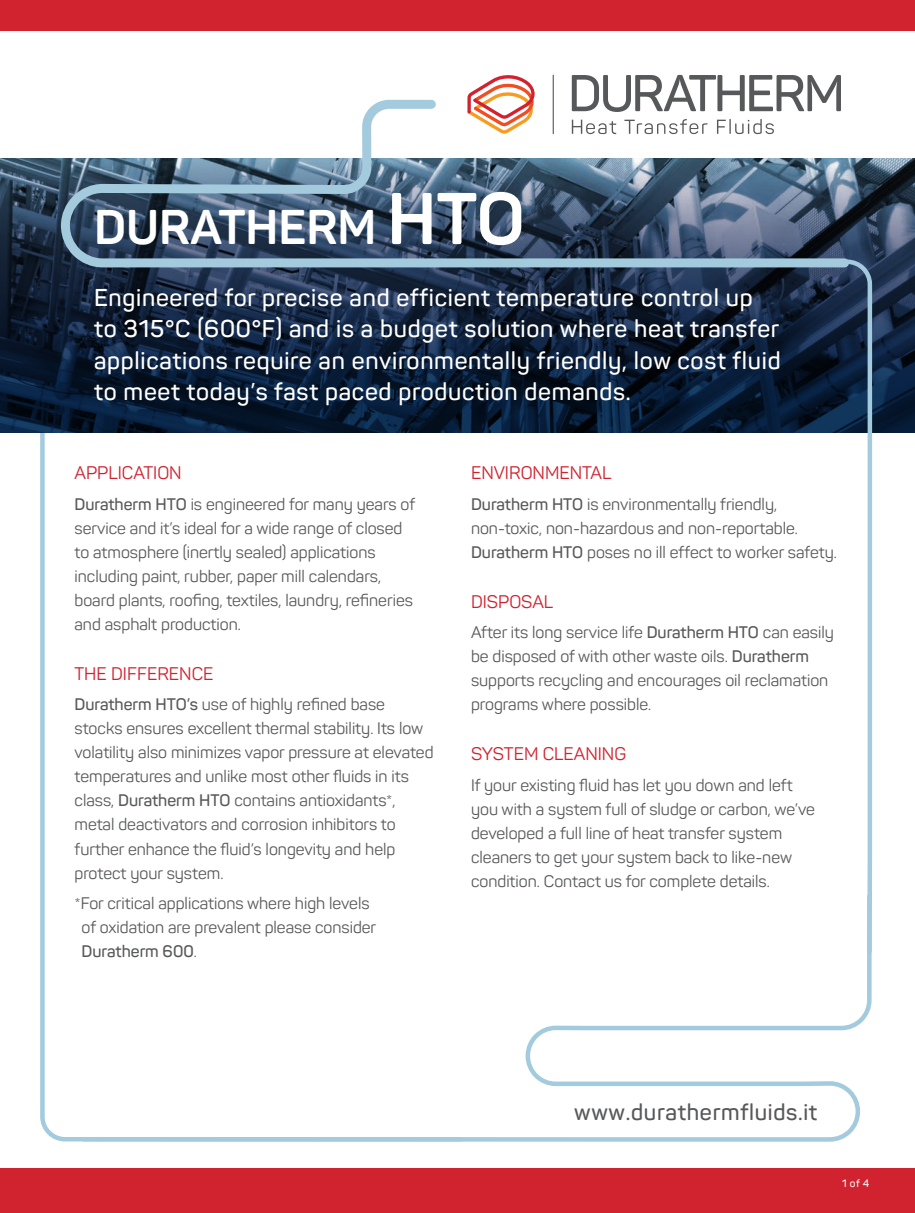
<style>
.page{position:relative;width:915px;height:1213px;background:#fff}
.page>*{position:absolute;margin:0;border:0;box-sizing:border-box;transform-origin:0 0}
.t1{font:700 48px "Panton";color:#fff}
.t2{font:600 24px/31.5px "Panton";letter-spacing:.03em;color:#fff}
.t3{font:600 22.5px "Panton";letter-spacing:.03em;color:#57585a}
.t4{font:18px "Panton";color:#d1222f}
.t5{font:16.5px/24px "Panton";color:#57585a}
.t6{font:600 10.5px "Panton";color:#fff}
.s1{font-size:72px}
.s2{font-weight:600}
</style>
<div class="page">
<svg style="left:40px;top:433px;width:39px;height:709px"></svg>
<svg style="left:571px;top:75px;width:269px;height:20px"></svg>
<hr style="left:552px;top:75px;width:1px;height:59px;background:#57585a">
<svg style="left:468px;top:75px;width:66px;height:20px"></svg>
<svg style="left:0;top:159px;width:914px;height:274px;background:#10223b"></svg>
<div style="left:0;top:0;width:914px;height:30px;background:#d1222f"></div>
<div style="left:0;top:1168px;width:914px;height:44px;background:#d1222f"></div>
<svg style="left:842px;top:257px;width:31px;height:634px"></svg>
<svg style="left:79px;top:891px;width:793px;height:251px"></svg>
<svg style="left:56px;top:95px;width:797px;height:177px"></svg>
<p class="t1" style="left:94px;top:197px;width:432px">DURATHERM <span class="s1">HTO</span></p>
<p class="t2" style="left:94px;top:281px;width:687px">Engineered for precise and efficient temperature control up to 315°C (600°F) and is a budget solution where heat transfer applications require an environmentally friendly, low cost fluid to meet today’s fast paced production demands.</p>
<p class="t4" style="left:74px;top:461px;width:109px">APPLICATION</p>
<p class="t5" style="left:74px;top:492px;width:342px"><span class="s2">Duratherm HTO</span> is engineered for many years of service and it’s ideal for a wide range of closed to atmosphere (inertly sealed) applications including paint, rubber, paper mill calendars, board plants, roofing, textiles, laundry, refineries and asphalt production.</p>
<p class="t4" style="left:74px;top:662px;width:140px">THE DIFFERENCE</p>
<p class="t5" style="left:74px;top:692px;width:360px"><span class="s2">Duratherm HTO’s</span> use of highly refined base stocks ensures excellent thermal stability. Its low volatility also minimizes vapor pressure at elevated temperatures and unlike most other fluids in its class, <span class="s2">Duratherm HTO</span> contains antioxidants*, metal deactivators and corrosion inhibitors to further enhance the fluid’s longevity and help protect your system.</p>
<p class="t5" style="left:82px;top:891px;width:296px;text-indent:-7px">*For critical applications where high levels of oxidation are prevalent please consider<br><span class="s2">Duratherm 600</span>.</p>
<p class="t4" style="left:471px;top:461px;width:142px">ENVIRONMENTAL</p>
<p class="t5" style="left:471px;top:492px;width:367px"><span class="s2">Duratherm HTO</span> is environmentally friendly, non-toxic, non-hazardous and non-reportable.<br><span class="s2">Duratherm HTO</span> poses no ill effect to worker safety.</p>
<p class="t4" style="left:471px;top:590px;width:84px">DISPOSAL</p>
<p class="t5" style="left:471px;top:620px;width:364px">After its long service life <span class="s2">Duratherm HTO</span> can easily be disposed of with other waste oils. <span class="s2">Duratherm </span>supports recycling and encourages oil reclamation programs where possible.</p>
<p class="t4" style="left:471px;top:742px;width:157px">SYSTEM CLEANING</p>
<p class="t5" style="left:471px;top:772px;width:345px">If your existing fluid has let you down and left you with a system full of sludge or carbon, we’ve developed a full line of heat transfer system cleaners to get your system back to like-new condition. Contact us for complete details.</p>
<p class="t3" style="left:574px;top:1097px;width:244px">www.durathermfluids.it</p>
<p class="t6" style="left:841px;top:1176px;width:29px">1 of 4</p>
</div>
